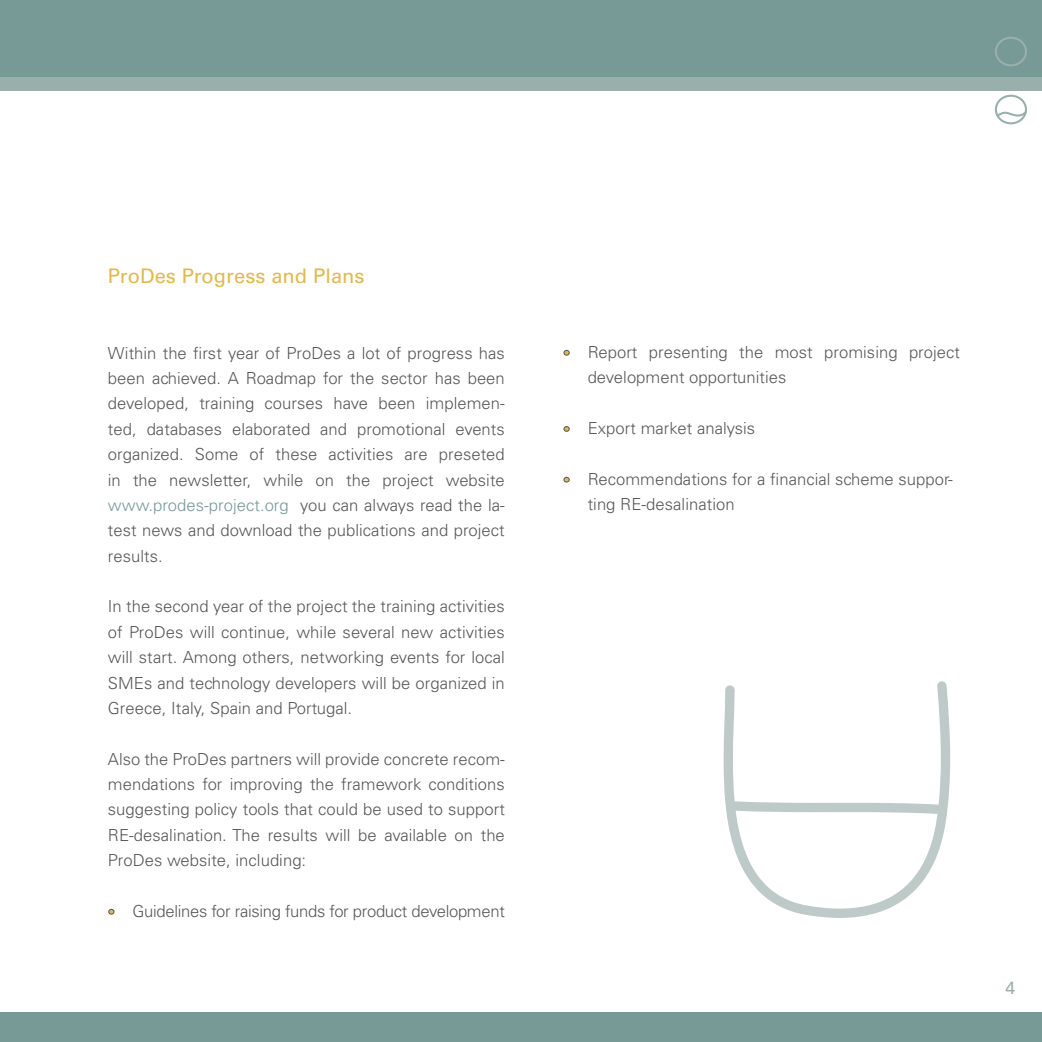
<style>
.page{position:relative;width:1042px;height:1042px;background:#fff}
.page>*{position:absolute;margin:0;border:0;box-sizing:border-box;transform-origin:0 0}
.t1{font:20.12px "Univers LT Std";letter-spacing:.005em;color:#deba4f}
.t2{font:17.5px "Univers LT Std";color:#99afac}
.t3{font:300 16.62px/25.4px "Univers LT Std";letter-spacing:.005em;color:#58585a;text-align:justify}
.t4{font:300 16.62px "Univers LT Std";letter-spacing:-.02em;color:#58585a}
.s1{color:#789a96}
</style>
<div class="page">
<svg style="left:108px;top:909px;width:6px;height:5px"></svg>
<svg style="left:563px;top:350px;width:7px;height:6px"></svg>
<svg style="left:563px;top:426px;width:7px;height:6px"></svg>
<svg style="left:563px;top:477px;width:7px;height:5px"></svg>
<div style="left:0;top:1012px;width:1042px;height:30px;background:#789a96"></div>
<div style="left:0;top:63px;width:1042px;height:28px;background:#99afac"></div>
<div style="left:0;top:0;width:1042px;height:76px;background:#789a96"></div>
<svg style="left:995px;top:37px;width:32px;height:29px"></svg>
<svg style="left:995px;top:95px;width:32px;height:29px"></svg>
<svg style="left:723px;top:681px;width:227px;height:237px"></svg>
<p class="t1" style="left:108px;top:263px;width:258px">ProDes Progress and Plans</p>
<p class="t3" style="left:108px;top:340px;width:398px">Within the first year of ProDes a lot of progress has been achieved. A Roadmap for the sector has been developed, training courses have been implemen&shy;ted, databases elaborated and promotional events organized. Some of these activities are preseted in the newsletter, while on the project website <span class="s1">www.prodes-project.org</span> you can always read the la&shy;test news and download the publications and project results.</p>
<p class="t3" style="left:108px;top:594px;width:398px">In the second year of the project the training activities of ProDes will continue, while several new activities will start. Among others, networking events for local SMEs and technology developers will be organized in Greece, Italy, Spain and Portugal.</p>
<p class="t3" style="left:108px;top:746px;width:398px">Also the ProDes partners will provide concrete recom&shy;mendations for improving the framework conditions suggesting policy tools that could be used to support RE-desalination. The results will be available on the ProDes website, including:</p>
<p class="t4" style="left:132px;top:901px;width:374px">Guidelines for raising funds for product development</p>
<p class="t3" style="left:588px;top:339px;width:374px">Report presenting the most promising project development opportunities</p>
<p class="t3" style="left:588px;top:416px;width:169px">Export market analysis</p>
<p class="t3" style="left:588px;top:466px;width:366px">Recommendations for a financial scheme suppor&shy;ting RE-desalination</p>
<p class="t2" style="left:1005px;top:977px;width:11px">4</p>
</div>
